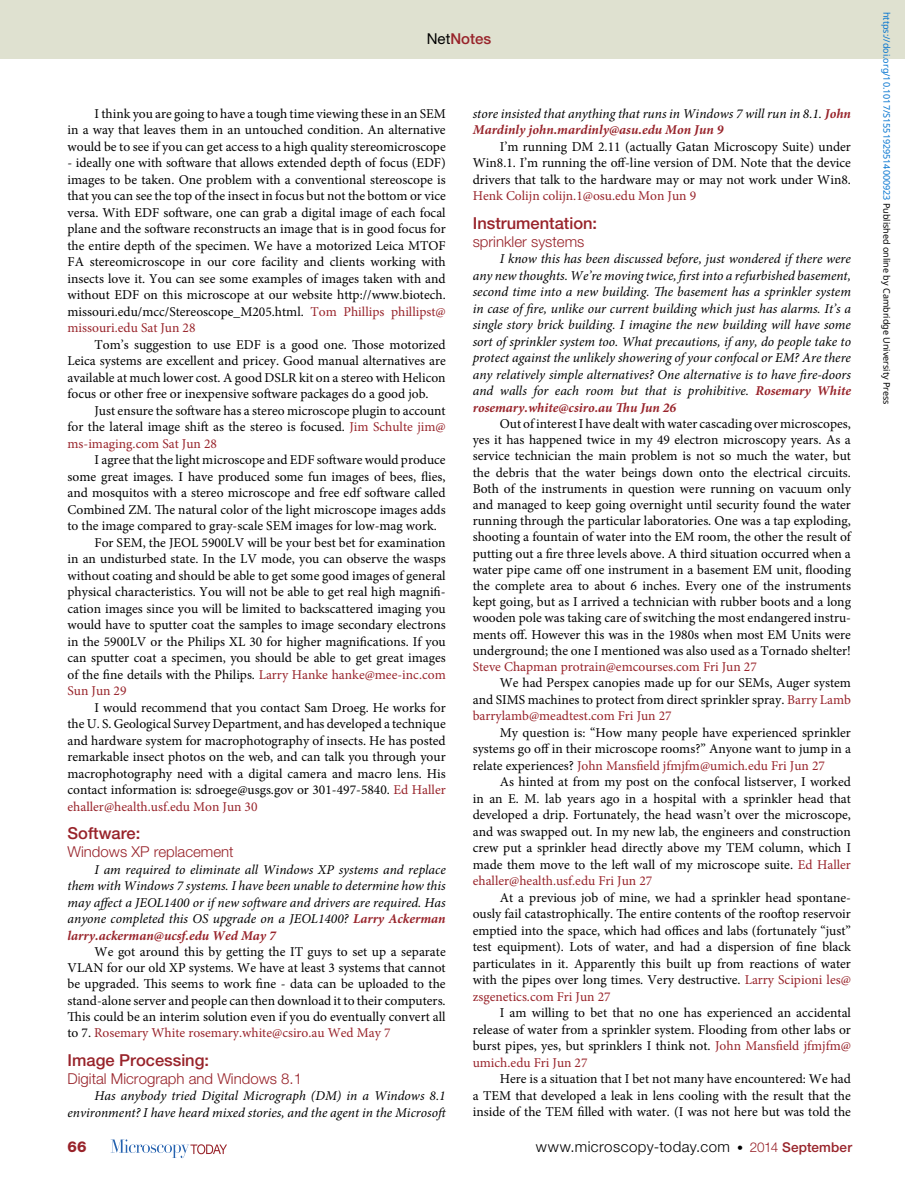
<style>
.page{position:relative;width:905px;height:1188px;background:#fff}
.page>*{position:absolute;margin:0;border:0;box-sizing:border-box;transform-origin:0 0}
.t1{font:500 16.5px "Helvetica Neue LT Std";color:#98232a}
.t2{font:300 15px "Helvetica Neue LT Std";color:#98232a}
.t3{font:300 15px "Helvetica Neue LT Std";letter-spacing:.03em;color:#000}
.t4{font:500 15px "Helvetica Neue LT Std";color:#98232a}
.t5{font:800 15px "Helvetica Neue LT Std";color:#98232a}
.t6{font:13.5px/16.5px "Minion Pro";color:#000;text-align:justify}
.t7{font:italic 13.5px/16.5px "Minion Pro";color:#000;text-align:justify}
.t8{font:13.5px "Minion Pro";color:#98232a}
.t9{font:9px "Noto Sans";color:#0172cf}
.s1{font-weight:400;color:#000}
.s2{color:#98232a}
.s3{font-weight:700;color:#98232a}
.s4{font-size:12px}
.s5{font-size:13.5px;color:#98232a}
.s6{font-weight:500;font-size:13.5px;color:#98232a}
.s7{color:#000}
</style>
<div class="page">
<div style="left:0;top:0;width:904px;height:58px;background:#dfe1d0"></div>
<svg style="left:111px;top:1139px;width:116px;height:19px"></svg>
<p class="t4" style="left:427px;top:30px;width:66px"><span class="s1">Net</span>Notes</p>
<p class="t6" style="left:68px;top:105px;width:380px;text-indent:27px">I think you are going to have a tough time viewing these in an SEM in a way that leaves them in an untouched condition. An alternative would be to see if you can get access to a high quality stereomicroscope</p>
<p class="t6" style="left:68px;top:155px;width:380px">- ideally one with software that allows extended depth of focus (EDF) images to be taken. One problem with a conventional stereoscope is that you can see the top of the insect in focus but not the bottom or vice versa. With EDF software, one can grab a digital image of each focal plane and the software reconstructs an image that is in good focus for the entire depth of the specimen. We have a motorized Leica MTOF FA stereomicroscope in our core facility and clients working with insects love it. You can see some examples of images taken with and without EDF on this microscope at our website http://www.biotech. missouri.edu/mcc/Stereoscope_M205.html. <span class="s2">Tom Phillips phillipst@ missouri.edu Sat Jun 28</span></p>
<p class="t6" style="left:68px;top:336px;width:380px;text-indent:27px">Tom’s suggestion to use EDF is a good one. Those motorized Leica systems are excellent and pricey. Good manual alternatives are available at much lower cost. A good DSLR kit on a stereo with Helicon focus or other free or inexpensive software packages do a good job.</p>
<p class="t6" style="left:68px;top:402px;width:380px;text-indent:27px">Just ensure the software has a stereo microscope plugin to account for the lateral image shift as the stereo is focused. <span class="s2">Jim Schulte jim@ ms-imaging.com Sat Jun 28</span></p>
<p class="t6" style="left:94px;top:452px;width:352px">I agree that the light microscope and EDF software would produce</p>
<p class="t6" style="left:68px;top:468px;width:379px">some great images. I have produced some fun images of bees, flies,</p>
<p class="t6" style="left:68px;top:485px;width:379px">and mosquitos with a stereo microscope and free edf software called</p>
<p class="t6" style="left:68px;top:501px;width:379px">Combined ZM. The natural color of the light microscope images adds</p>
<p class="t6" style="left:68px;top:518px;width:371px">to the image compared to gray-scale SEM images for low-mag work.</p>
<p class="t6" style="left:94px;top:534px;width:352px">For SEM, the JEOL 5900LV will be your best bet for examination</p>
<p class="t6" style="left:68px;top:551px;width:380px">in an undisturbed state. In the LV mode, you can observe the wasps</p>
<p class="t6" style="left:68px;top:567px;width:379px">without coating and should be able to get some good images of general</p>
<p class="t6" style="left:68px;top:584px;width:379px">physical characteristics. You will not be able to get real high magnifi-</p>
<p class="t6" style="left:68px;top:600px;width:380px">cation images since you will be limited to backscattered imaging you</p>
<p class="t6" style="left:68px;top:617px;width:379px">would have to sputter coat the samples to image secondary electrons</p>
<p class="t6" style="left:68px;top:633px;width:380px">in the 5900LV or the Philips XL 30 for higher magnifications. If you</p>
<p class="t6" style="left:68px;top:650px;width:379px">can sputter coat a specimen, you should be able to get great images</p>
<p class="t6" style="left:68px;top:666px;width:379px">of the fine details with the Philips. <span class="s2">Larry Hanke hanke@mee-inc.com</span></p>
<p class="t8" style="left:68px;top:682px;width:61px">Sun Jun 29</p>
<p class="t6" style="left:68px;top:699px;width:380px;text-indent:27px">I would recommend that you contact Sam Droeg. He works for the U. S. Geological Survey Department, and has developed a technique and hardware system for macrophotography of insects. He has posted remarkable insect photos on the web, and can talk you through your macrophotography need with a digital camera and macro lens. His contact information is: sdroege@usgs.gov or 301-497-5840. <span class="s2">Ed Haller ehaller@health.usf.edu Mon Jun 30</span></p>
<p class="t1" style="left:68px;top:824px;width:74px">Software:</p>
<p class="t2" style="left:68px;top:843px;width:168px">Windows XP replacement</p>
<p class="t7" style="left:68px;top:861px;width:380px;text-indent:27px">I am required to eliminate all Windows XP systems and replace them with Windows 7 systems. I have been unable to determine how this may affect a JEOL1400 or if new software and drivers are required. Has anyone completed this OS upgrade on a JEOL1400? <span class="s3">Larry Ackerman larry.ackerman@ucsf.edu Wed May 7</span></p>
<p class="t6" style="left:68px;top:944px;width:380px;text-indent:27px">We got around this by getting the IT guys to set up a separate VLAN for our old XP systems. We have at least 3 systems that cannot be upgraded. This seems to work fine - data can be uploaded to the stand-alone server and people can then download it to their computers.<br>This could be an interim solution even if you do eventually convert all to 7. <span class="s2">Rosemary White rosemary.white@csiro.au Wed May 7</span></p>
<p class="t1" style="left:68px;top:1050px;width:143px">Image Processing:</p>
<p class="t2" style="left:68px;top:1069px;width:236px">Digital Micrograph and Windows 8.1</p>
<p class="t7" style="left:68px;top:1087px;width:382px;text-align:right">Has anybody tried Digital Micrograph (DM) in a Windows 8.1 environment? I have heard mixed stories, and the agent in the Microsoft</p>
<p class="t7" style="left:472px;top:105px;width:379px">store insisted that anything that runs in Windows 7 will run in 8.1. <span class="s3">John<br>Mardinly john.mardinly@asu.edu Mon Jun 9</span></p>
<p class="t6" style="left:472px;top:138px;width:380px;text-indent:27px">I’m running DM 2.11 (actually Gatan Microscopy Suite) under Win8.1. I’m running the off-line version of DM. Note that the device drivers that talk to the hardware may or may not work under Win8.</p>
<p class="t8" style="left:472px;top:187px;width:225px">Henk Colijn colijn.1@osu.edu Mon Jun 9</p>
<p class="t1" style="left:472px;top:213px;width:126px">Instrumentation:</p>
<p class="t2" style="left:472px;top:232px;width:113px">sprinkler systems</p>
<p class="t7" style="left:472px;top:251px;width:380px;text-indent:27px">I know this has been discussed before, just wondered if there were any new thoughts. We’re moving twice, first into a refurbished basement, second time into a new building. The basement has a sprinkler system in case of fire, unlike our current building which just has alarms. It’s a single story brick building. I imagine the new building will have some sort of sprinkler system too. What precautions, if any, do people take to protect against the unlikely showering of your confocal or EM? Are there any relatively simple alternatives? One alternative is to have fire-doors and walls for each room but that is prohibitive. <span class="s3">Rosemary White rosemary.white@csiro.au Thu Jun 26</span></p>
<p class="t6" style="left:472px;top:416px;width:380px;text-indent:27px">Out of interest I have dealt with water cascading over microscopes, yes it has happened twice in my 49 electron microscopy years. As a service technician the main problem is not so much the water, but the debris that the water beings down onto the electrical circuits.<br>Both of the instruments in question were running on vacuum only and managed to keep going overnight until security found the water running through the particular laboratories. One was a tap exploding, shooting a fountain of water into the EM room, the other the result of putting out a fire three levels above. A third situation occurred when a water pipe came off one instrument in a basement EM unit, flooding the complete area to about 6 inches. Every one of the instruments kept going, but as I arrived a technician with rubber boots and a long wooden pole was taking care of switching the most endangered instru&shy;ments off. However this was in the 1980s when most EM Units were underground; the one I mentioned was also used as a Tornado shelter!</p>
<p class="t8" style="left:472px;top:658px;width:285px">Steve Chapman protrain@emcourses.com Fri Jun 27</p>
<p class="t6" style="left:472px;top:675px;width:380px;text-indent:27px">We had Perspex canopies made up for our SEMs, Auger system and SIMS machines to protect from direct sprinkler spray. <span class="s2">Barry Lamb barrylamb@meadtest.com Fri Jun 27</span></p>
<p class="t6" style="left:472px;top:724px;width:379px;text-indent:27px">My question is: “How many people have experienced sprinkler systems go off in their microscope rooms?” Anyone want to jump in a relate experiences? <span class="s2">John Mansfield jfmjfm@umich.edu Fri Jun 27</span></p>
<p class="t6" style="left:472px;top:774px;width:380px;text-indent:27px">As hinted at from my post on the confocal listserver, I worked in an E. M. lab years ago in a hospital with a sprinkler head that developed a drip. Fortunately, the head wasn’t over the microscope, and was swapped out. In my new lab, the engineers and construction crew put a sprinkler head directly above my TEM column, which I made them move to the left wall of my microscope suite. <span class="s2">Ed Haller ehaller@health.usf.edu Fri Jun 27</span></p>
<p class="t6" style="left:472px;top:889px;width:380px;text-indent:27px">At a previous job of mine, we had a sprinkler head spontane&shy;ously fail catastrophically. The entire contents of the rooftop reservoir emptied into the space, which had offices and labs (fortunately “just” test equipment). Lots of water, and had a dispersion of fine black particulates in it. Apparently this built up from reactions of water with the pipes over long times. Very destructive. <span class="s2">Larry Scipioni les@ zsgenetics.com Fri Jun 27</span></p>
<p class="t6" style="left:472px;top:1005px;width:380px;text-indent:27px">I am willing to bet that no one has experienced an accidental release of water from a sprinkler system. Flooding from other labs or burst pipes, yes, but sprinklers I think not. <span class="s2">John Mansfield jfmjfm@ umich.edu Fri Jun 27</span></p>
<p class="t6" style="left:472px;top:1071px;width:380px;text-indent:27px">Here is a situation that I bet not many have encountered: We had a TEM that developed a leak in lens cooling with the result that the inside of the TEM filled with water. (I was not here but was told the</p>
<p class="t5" style="left:68px;top:1138px;width:21px">66</p>
<p class="t3" style="left:535px;top:1137px;width:318px">www.microscopy-today.com <span class="s4">•</span> <span class="s5">2014</span> <span class="s6">September</span></p>
<p class="t9" style="left:893px;top:12px;width:394px;rotate:90deg">https://doi.org/10.1017/S1551929514000923 <span class="s7">Published online by Cambridge University Press</span></p>
</div>
